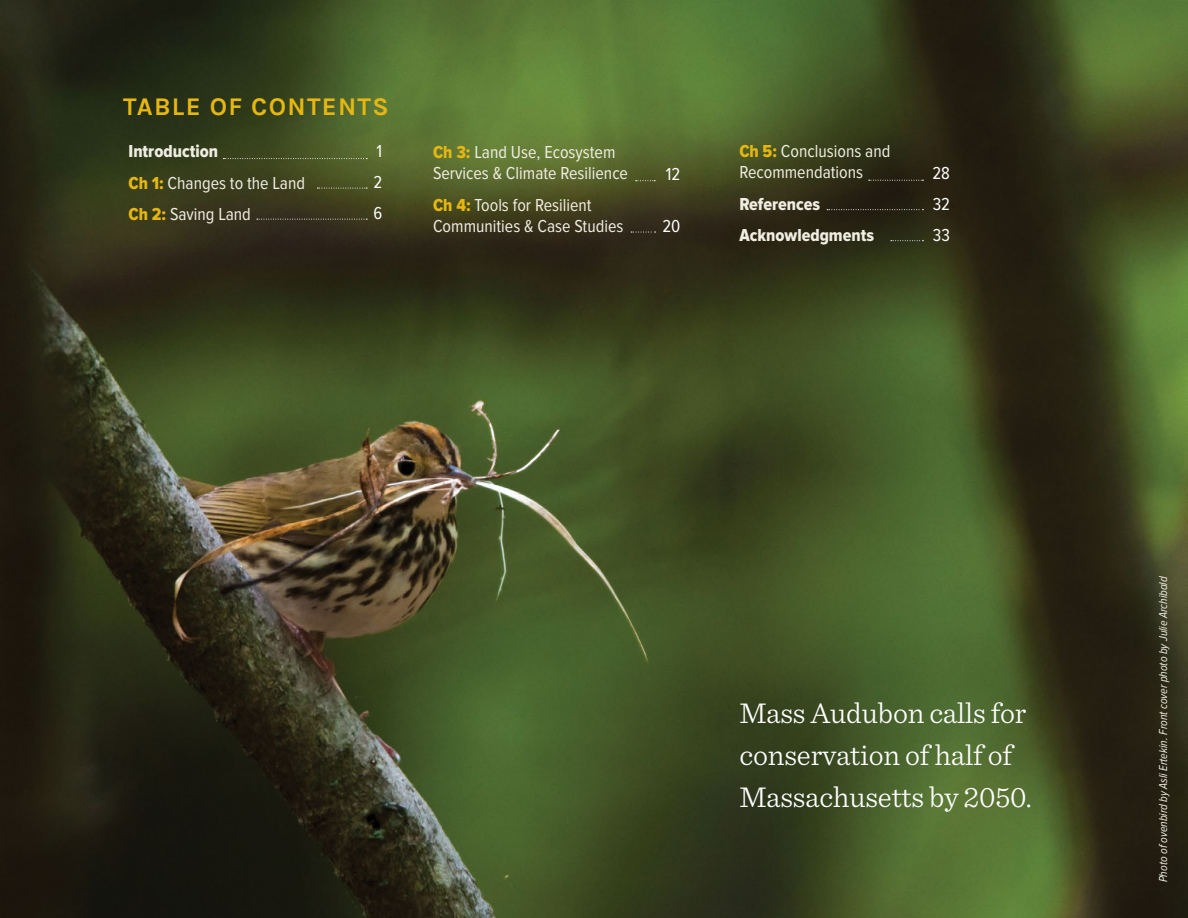
<style>
.page{position:relative;width:1188px;height:918px;background:#fff}
.page>*{position:absolute;margin:0;border:0;box-sizing:border-box;transform-origin:0 0}
.t1{font:300 30px/42px "Sentinel";letter-spacing:-.005em;color:#fff}
.t2{font:700 25.5px "Karla";letter-spacing:.05em;color:#e6b711}
.t3{font:18px/21.6px "Proxima Nova Cond";color:#f0ede2}
.t4{font:18px/31.2px "Proxima Nova Cond Extrabld";color:#f0ede2}
.t5{font:18px/31.2px "Proxima Nova Cond";color:#fff;text-align:justify}
.t6{font:italic 12px "Proxima Nova Cond";letter-spacing:-.005em;color:#f0ede2}
.s1{font-family:"Proxima Nova Cond Extrabld";color:#e6b711}
</style>
<div class="page">
<img style="left:0;top:0;width:1187px;height:918px">
<svg style="left:257px;top:219px;width:110px;height:1px"></svg>
<svg style="left:631px;top:232px;width:25px;height:1px"></svg>
<svg style="left:891px;top:240px;width:32px;height:1px"></svg>
<svg style="left:223px;top:158px;width:144px;height:1px"></svg>
<svg style="left:636px;top:180px;width:19px;height:1px"></svg>
<svg style="left:869px;top:180px;width:54px;height:1px"></svg>
<svg style="left:317px;top:188px;width:50px;height:1px"></svg>
<svg style="left:827px;top:209px;width:96px;height:1px"></svg>
<h2 class="t2" style="left:123px;top:92px;width:267px">TABLE OF CONTENTS</h2>
<p class="t4" style="left:129px;top:136px;width:91px">Introduction</p>
<p class="t3" style="left:129px;top:167px;width:178px;line-height:31.2px"><span class="s1">Ch 1:</span> Changes to the Land<br><span class="s1">Ch 2:</span> Saving Land</p>
<p class="t5" style="left:373px;top:136px;width:10px">1<br>2<br>6</p>
<p class="t3" style="left:739px;top:140px;width:153px"><span class="s1">Ch 5:</span> Conclusions and<br>Recommendations</p>
<p class="t3" style="left:433px;top:141px;width:197px"><span class="s1">Ch 3:</span> Land Use, Ecosystem<br>Services &amp; Climate Resilience</p>
<p class="t3" style="left:433px;top:194px;width:192px"><span class="s1">Ch 4:</span> Tools for Resilient<br>Communities &amp; Case Studies</p>
<p class="t5" style="left:666px;top:158px;width:16px">12</p>
<p class="t4" style="left:739px;top:189px;width:136px">References<br>Acknowledgments</p>
<p class="t5" style="left:662px;top:211px;width:20px">20</p>
<p class="t5" style="left:932px;top:158px;width:19px">28<br>32<br>33</p>
<h1 class="t1" style="left:739px;top:690px;width:294px">Mass Audubon calls for conservation of half of<br>Massachusetts by 2050.</h1>
<p class="t6" style="left:1157px;top:882px;width:308px;rotate:-90deg">Photo of ovenbird by Asli Ertekin. Front cover photo by Julie Archibald</p>
</div>
